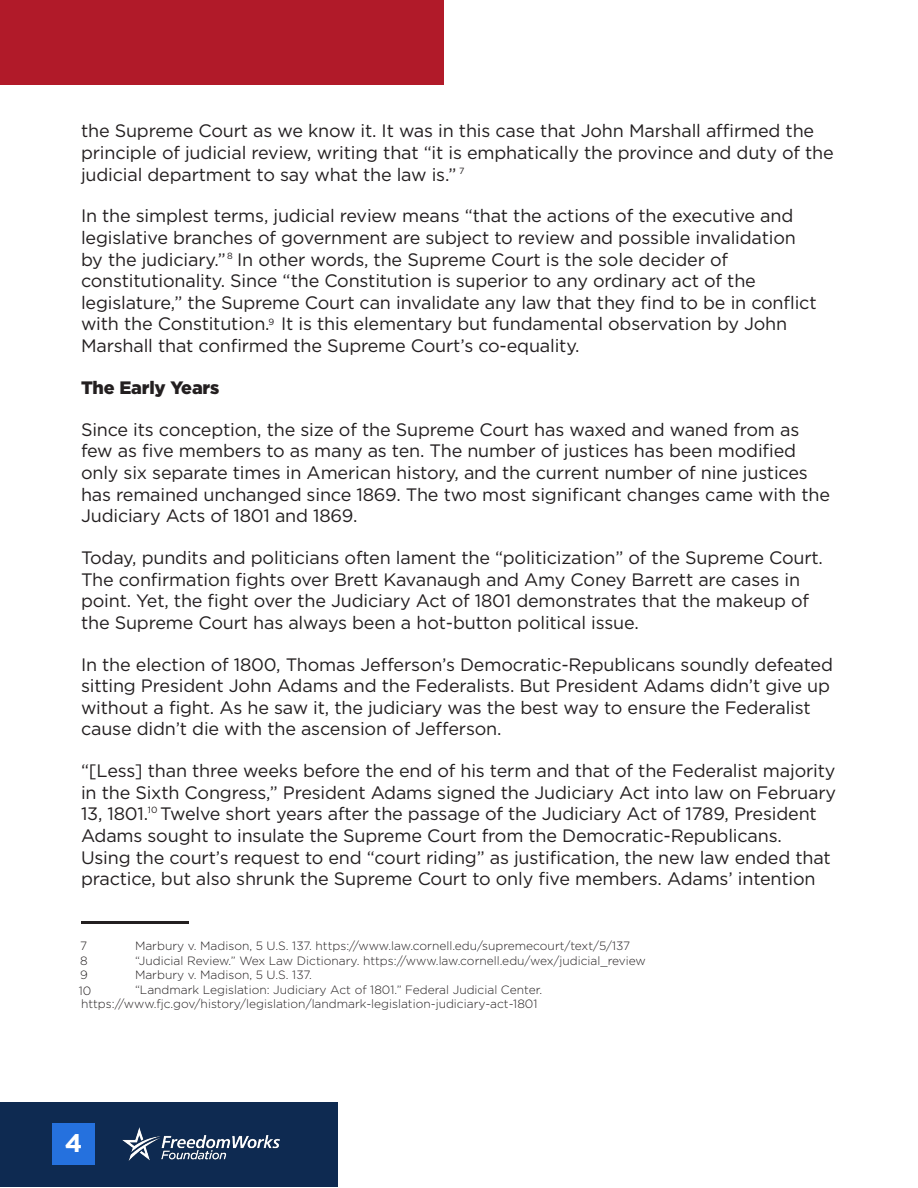
<style>
.page{position:relative;width:918px;height:1188px;background:#fff}
.page>*{position:absolute;margin:0;border:0;box-sizing:border-box;transform-origin:0 0}
.t1{font:700 25.5px "Gotham";color:#fff}
.Body_Text{font:18px/21.6px "Gotham";letter-spacing:-.01em;color:#231f20}
.Body_Text-2{font:900 18px "Gotham";letter-spacing:-.01em;color:#231f20}
.Footnotes{font:300 12px "Gotham";color:#231f20}
.t2{font:9px "Gotham";color:#231f20}
</style>
<div class="page">
<div style="left:0;top:0;width:443px;height:84px;background:#b11a29"></div>
<hr style="left:81px;top:921px;width:108px;height:3px;background:#231f20">
<div style="left:0;top:1103px;width:337px;height:84px;background:#0e2a51"></div>
<div style="left:53px;top:1124px;width:42px;height:41px;background:#2571de"></div>
<img style="left:123px;top:1127px;width:157px;height:33px">
<p class="Body_Text" style="left:81px;top:120px;width:754px">the Supreme Court as we know it. It was in this case that John Marshall affirmed the principle of judicial review, writing that “it is emphatically the province and duty of the judicial department to say what the law is.”<sup>1</sup></p>
<p class="Body_Text" style="left:81px;top:205px;width:737px">In the simplest terms, judicial review means “that the actions of the executive and legislative branches of government are subject to review and possible invalidation by the judiciary.”<sup>2</sup> In other words, the Supreme Court is the sole decider of constitutionality. Since “the Constitution is superior to any ordinary act of the legislature,” the Supreme Court can invalidate any law that they find to be in conflict with the Constitution.<sup>3</sup> It is this elementary but fundamental observation by John Marshall that confirmed the Supreme Court’s co-equality.</p>
<p class="Body_Text-2" style="left:81px;top:375px;width:140px">The Early Years</p>
<p class="Body_Text" style="left:81px;top:418px;width:751px">Since its conception, the size of the Supreme Court has waxed and waned from as few as five members to as many as ten. The number of justices has been modified only six separate times in American history, and the current number of nine justices has remained unchanged since 1869. The two most significant changes came with the Judiciary Acts of 1801 and 1869.</p>
<p class="Body_Text" style="left:81px;top:546px;width:744px">Today, pundits and politicians often lament the “politicization” of the Supreme Court.<br>The confirmation fights over Brett Kavanaugh and Amy Coney Barrett are cases in point. Yet, the fight over the Judiciary Act of 1801 demonstrates that the makeup of the Supreme Court has always been a hot-button political issue.</p>
<p class="Body_Text" style="left:81px;top:653px;width:753px">In the election of 1800, Thomas Jefferson’s Democratic-Republicans soundly defeated sitting President John Adams and the Federalists. But President Adams didn’t give up without a fight. As he saw it, the judiciary was the best way to ensure the Federalist cause didn’t die with the ascension of Jefferson.</p>
<p class="Body_Text" style="left:81px;top:760px;width:757px">“[Less] than three weeks before the end of his term and that of the Federalist majority in the Sixth Congress,” President Adams signed the Judiciary Act into law on February 13, 1801.<sup>4</sup> Twelve short years after the passage of the Judiciary Act of 1789, President Adams sought to insulate the Supreme Court from the Democratic-Republicans.<br>Using the court’s request to end “court riding” as justification, the new law ended that practice, but also shrunk the Supreme Court to only five members. Adams’ intention</p>
<p class="t2" style="left:459px;top:165px;width:7px">7</p>
<p class="t2" style="left:227px;top:250px;width:7px">8</p>
<p class="t2" style="left:268px;top:316px;width:7px">9</p>
<p class="t2" style="left:148px;top:804px;width:11px">10</p>
<p class="Footnotes" style="left:81px;top:939px;width:6px">1</p>
<p class="Footnotes" style="left:135px;top:939px;width:497px">Marbury v. Madison, 5 U.S. 137. https://www.law.cornell.edu/supremecourt/text/5/137</p>
<p class="Footnotes" style="left:81px;top:953px;width:9px">2</p>
<p class="Footnotes" style="left:135px;top:953px;width:512px">“Judicial Review.” Wex Law Dictionary. https://www.law.cornell.edu/wex/judicial_review</p>
<p class="Footnotes" style="left:81px;top:967px;width:9px">3</p>
<p class="Footnotes" style="left:135px;top:967px;width:178px">Marbury v. Madison, 5 U.S. 137.</p>
<p class="Footnotes" style="left:81px;top:982px;width:9px">4</p>
<p class="Footnotes" style="left:135px;top:982px;width:409px">“Landmark Legislation: Judiciary Act of 1801.” Federal Judicial Center.</p>
<p class="Footnotes" style="left:81px;top:996px;width:458px">https://www.fjc.gov/history/legislation/landmark-legislation-judiciary-act-1801</p>
<p class="Footnotes" style="left:80px;top:938px;width:9px">7</p>
<p class="Footnotes" style="left:80px;top:953px;width:9px">8</p>
<p class="Footnotes" style="left:80px;top:968px;width:9px">9</p>
<p class="Footnotes" style="left:79px;top:983px;width:14px">10</p>
<p class="t1" style="left:65px;top:1126px;width:19px">4</p>
</div>
